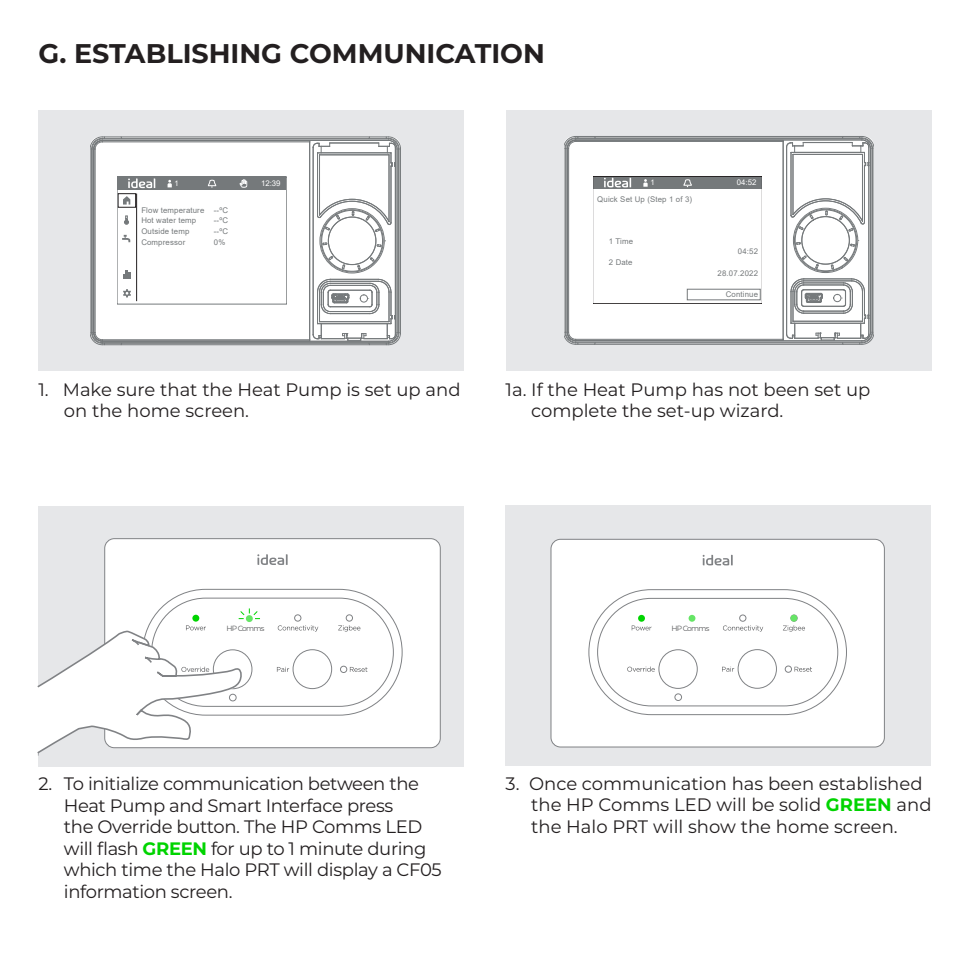
<style>
.page{position:relative;width:970px;height:977px;background:#fff}
.page>*{position:absolute;margin:0;border:0;box-sizing:border-box;transform-origin:0 0}
.t1{font:700 27px "Montserrat";color:#231f20}
.t2{font:18px/21.6px "Montserrat";letter-spacing:-.015em;color:#231f20}
.t3{font:7.8px/10.5px "Arial";letter-spacing:.02em;color:#75797b;text-align:justify}
.t4{font:7.8px "Arial";color:#fff}
.t5{font:7.5px "Montserrat";letter-spacing:-.1em;color:#57585a}
.s1{font-weight:700;color:#00d400}
</style>
<div class="page">
<div style="left:505px;top:506px;width:426px;height:260px;background:#e6e7e9"></div>
<div style="left:38px;top:111px;width:426px;height:260px;background:#e6e7e9"></div>
<div style="left:506px;top:111px;width:425px;height:260px;background:#e6e7e9"></div>
<div style="left:38px;top:507px;width:426px;height:260px;background:#e6e7e9"></div>
<div style="left:91px;top:137px;width:309px;height:206px;background:#fff;border-radius:9px"></div>
<hr style="left:102px;top:136px;width:286px;height:1px;background:#75797b">
<hr style="left:102px;top:344px;width:286px;height:1px;background:#75797b">
<hr style="left:309px;top:142px;width:1px;height:198px;background:#75797b">
<hr style="left:102px;top:141px;width:207px;height:1px;background:#75797b">
<hr style="left:95px;top:149px;width:1px;height:184px;background:#75797b">
<hr style="left:102px;top:339px;width:207px;height:1px;background:#75797b">
<hr style="left:94px;top:149px;width:1px;height:184px;background:#75797b">
<hr style="left:102px;top:340px;width:207px;height:1px;background:#75797b">
<hr style="left:102px;top:342px;width:286px;height:1px;background:#75797b">
<hr style="left:92px;top:149px;width:1px;height:184px;background:#75797b">
<hr style="left:102px;top:138px;width:286px;height:2px;background:#75797b">
<hr style="left:102px;top:140px;width:286px;height:1px;background:#75797b">
<hr style="left:398px;top:149px;width:1px;height:184px;background:#75797b">
<hr style="left:396px;top:149px;width:1px;height:184px;background:#75797b">
<hr style="left:93px;top:149px;width:1px;height:184px;background:#75797b">
<hr style="left:91px;top:149px;width:1px;height:184px;background:#75797b">
<hr style="left:122px;top:343px;width:247px;height:1px;background:#75797b">
<hr style="left:102px;top:341px;width:286px;height:1px;background:#75797b">
<hr style="left:312px;top:147px;width:1px;height:188px;background:#75797b">
<hr style="left:395px;top:166px;width:1px;height:149px;background:#75797b">
<hr style="left:330px;top:142px;width:49px;height:2px;background:#75797b">
<hr style="left:313px;top:147px;width:1px;height:188px;background:#75797b">
<hr style="left:390px;top:166px;width:1px;height:57px;background:#75797b">
<hr style="left:317px;top:153px;width:1px;height:63px;background:#75797b">
<hr style="left:321px;top:152px;width:66px;height:1px;background:#75797b">
<hr style="left:388px;top:155px;width:1px;height:67px;background:#75797b">
<hr style="left:319px;top:154px;width:70px;height:1px;background:#75797b">
<hr style="left:319px;top:155px;width:1px;height:60px;background:#75797b">
<svg style="left:317px;top:199px;width:74px;height:74px"></svg>
<svg style="left:368px;top:137px;width:32px;height:30px"></svg>
<svg style="left:309px;top:141px;width:21px;height:14px"></svg>
<svg style="left:309px;top:279px;width:91px;height:66px"></svg>
<svg style="left:91px;top:137px;width:31px;height:12px"></svg>
<svg style="left:91px;top:332px;width:31px;height:13px"></svg>
<div style="left:360px;top:295px;width:7px;height:7px;border:1px solid #75797b;border-radius:50%"></div>
<div style="left:564px;top:136px;width:309px;height:207px;background:#fff;border-radius:9px"></div>
<hr style="left:575px;top:136px;width:287px;height:1px;background:#75797b">
<hr style="left:575px;top:344px;width:287px;height:1px;background:#75797b">
<hr style="left:782px;top:142px;width:1px;height:197px;background:#75797b">
<hr style="left:575px;top:140px;width:208px;height:1px;background:#75797b">
<hr style="left:575px;top:141px;width:208px;height:1px;background:#75797b">
<hr style="left:568px;top:149px;width:1px;height:183px;background:#75797b">
<hr style="left:575px;top:339px;width:208px;height:1px;background:#75797b">
<hr style="left:567px;top:149px;width:1px;height:183px;background:#75797b">
<hr style="left:565px;top:149px;width:1px;height:183px;background:#75797b">
<hr style="left:575px;top:138px;width:287px;height:1px;background:#75797b">
<hr style="left:871px;top:149px;width:1px;height:183px;background:#75797b">
<hr style="left:595px;top:137px;width:247px;height:1px;background:#75797b">
<hr style="left:575px;top:139px;width:287px;height:1px;background:#75797b">
<hr style="left:872px;top:149px;width:1px;height:183px;background:#75797b">
<hr style="left:870px;top:149px;width:1px;height:183px;background:#75797b">
<hr style="left:566px;top:149px;width:1px;height:183px;background:#75797b">
<hr style="left:564px;top:149px;width:1px;height:183px;background:#75797b">
<hr style="left:595px;top:342px;width:247px;height:1px;background:#75797b">
<hr style="left:575px;top:340px;width:287px;height:1px;background:#75797b">
<hr style="left:868px;top:166px;width:1px;height:149px;background:#75797b">
<hr style="left:803px;top:142px;width:49px;height:1px;background:#75797b">
<hr style="left:786px;top:147px;width:1px;height:187px;background:#75797b">
<hr style="left:864px;top:166px;width:1px;height:56px;background:#75797b">
<hr style="left:790px;top:152px;width:1px;height:63px;background:#75797b">
<hr style="left:794px;top:152px;width:66px;height:1px;background:#75797b">
<hr style="left:862px;top:154px;width:1px;height:67px;background:#75797b">
<hr style="left:793px;top:154px;width:69px;height:1px;background:#75797b">
<hr style="left:792px;top:154px;width:1px;height:61px;background:#75797b">
<svg style="left:842px;top:136px;width:31px;height:30px"></svg>
<svg style="left:782px;top:140px;width:21px;height:15px"></svg>
<svg style="left:782px;top:199px;width:91px;height:145px"></svg>
<svg style="left:564px;top:136px;width:31px;height:13px"></svg>
<svg style="left:564px;top:332px;width:31px;height:12px"></svg>
<div style="left:833px;top:294px;width:8px;height:8px;border:1px solid #75797b;border-radius:50%"></div>
<div style="left:118px;top:194px;width:18px;height:13px;border:1px solid #231f20"></div>
<svg style="left:123px;top:289px;width:8px;height:8px"></svg>
<svg style="left:123px;top:271px;width:8px;height:8px"></svg>
<svg style="left:122px;top:235px;width:9px;height:8px"></svg>
<svg style="left:124px;top:216px;width:5px;height:8px"></svg>
<svg style="left:123px;top:196px;width:7px;height:9px"></svg>
<hr style="left:136px;top:194px;width:1px;height:107px;background:#231f20">
<div style="left:118px;top:177px;width:168px;height:13px;background:#75797b"></div>
<svg style="left:167px;top:180px;width:5px;height:7px"></svg>
<svg style="left:128px;top:179px;width:27px;height:9px"></svg>
<svg style="left:207px;top:180px;width:9px;height:8px"></svg>
<svg style="left:239px;top:179px;width:8px;height:9px"></svg>
<div style="left:118px;top:177px;width:168px;height:127px;border:1px solid #75797b"></div>
<div style="left:686px;top:289px;width:74px;height:11px;border:1px solid #75797b"></div>
<div style="left:593px;top:176px;width:168px;height:13px;background:#75797b"></div>
<svg style="left:643px;top:179px;width:4px;height:8px"></svg>
<svg style="left:604px;top:178px;width:27px;height:9px"></svg>
<svg style="left:683px;top:179px;width:9px;height:8px"></svg>
<div style="left:593px;top:176px;width:168px;height:128px;border:1px solid #231f20"></div>
<div style="left:105px;top:539px;width:335px;height:209px;background:#fff;border-radius:10px"></div>
<svg style="left:257px;top:554px;width:30px;height:11px"></svg>
<svg style="left:37px;top:588px;width:366px;height:167px"></svg>
<div style="left:551px;top:539px;width:333px;height:208px;background:#fff;border-radius:10px"></div>
<div style="left:550px;top:539px;width:334px;height:208px;border:1px solid #808285;border-radius:10px"></div>
<svg style="left:702px;top:555px;width:30px;height:10px"></svg>
<svg style="left:588px;top:589px;width:259px;height:126px"></svg>
<div style="left:790px;top:615px;width:7px;height:6px;background:#66e566;border-radius:50%"></div>
<p class="t1" style="left:38px;top:34px;width:508px">G. ESTABLISHING COMMUNICATION</p>
<p class="t4" style="left:174px;top:178px;width:6px">1</p>
<p class="t4" style="left:261px;top:178px;width:21px">12:39</p>
<p class="t3" style="left:141px;top:205px;width:65px;text-align:left">Flow temperature<br>Hot water temp<br>Outside temp<br>Compressor</p>
<p class="t3" style="left:214px;top:205px;width:16px">--ºC --ºC --ºC 0%</p>
<p class="t4" style="left:650px;top:177px;width:6px">1</p>
<p class="t4" style="left:736px;top:177px;width:21px">04:52</p>
<p class="t3" style="left:597px;top:194px;width:96px">Quick Set Up (Step 1 of 3)</p>
<p class="t3" style="left:609px;top:236px;width:26px">1 Time</p>
<p class="t3" style="left:609px;top:257px;width:25px">2 Date</p>
<p class="t3" style="left:738px;top:246px;width:22px">04:52</p>
<p class="t3" style="left:717px;top:268px;width:42px">28.07.2022</p>
<p class="t3" style="left:725px;top:289px;width:34px">Continue</p>
<p class="t2" style="left:64px;top:378px;width:398px;text-indent:-26px">1. Make sure that the Heat Pump is set up and on the home screen.</p>
<p class="t2" style="left:531px;top:378px;width:341px;text-indent:-26px">1a. If the Heat Pump has not been set up complete the set-up wizard.</p>
<p class="t5" style="left:226px;top:623px;width:39px">HP Comms</p>
<p class="t5" style="left:671px;top:623px;width:39px">HP Comms</p>
<p class="t2" style="left:64px;top:772px;width:379px;text-indent:-26px">2. To initialize communication between the Heat Pump and Smart Interface press<br>the Override button. The HP Comms LED will flash <span class="s1">GREEN</span> for up to 1 minute during which time the Halo PRT will display a CF05 information screen.</p>
<p class="t2" style="left:531px;top:772px;width:402px;text-indent:-26px">3. Once communication has been established the HP Comms LED will be solid <span class="s1">GREEN</span> and the Halo PRT will show the home screen.</p>
</div>
